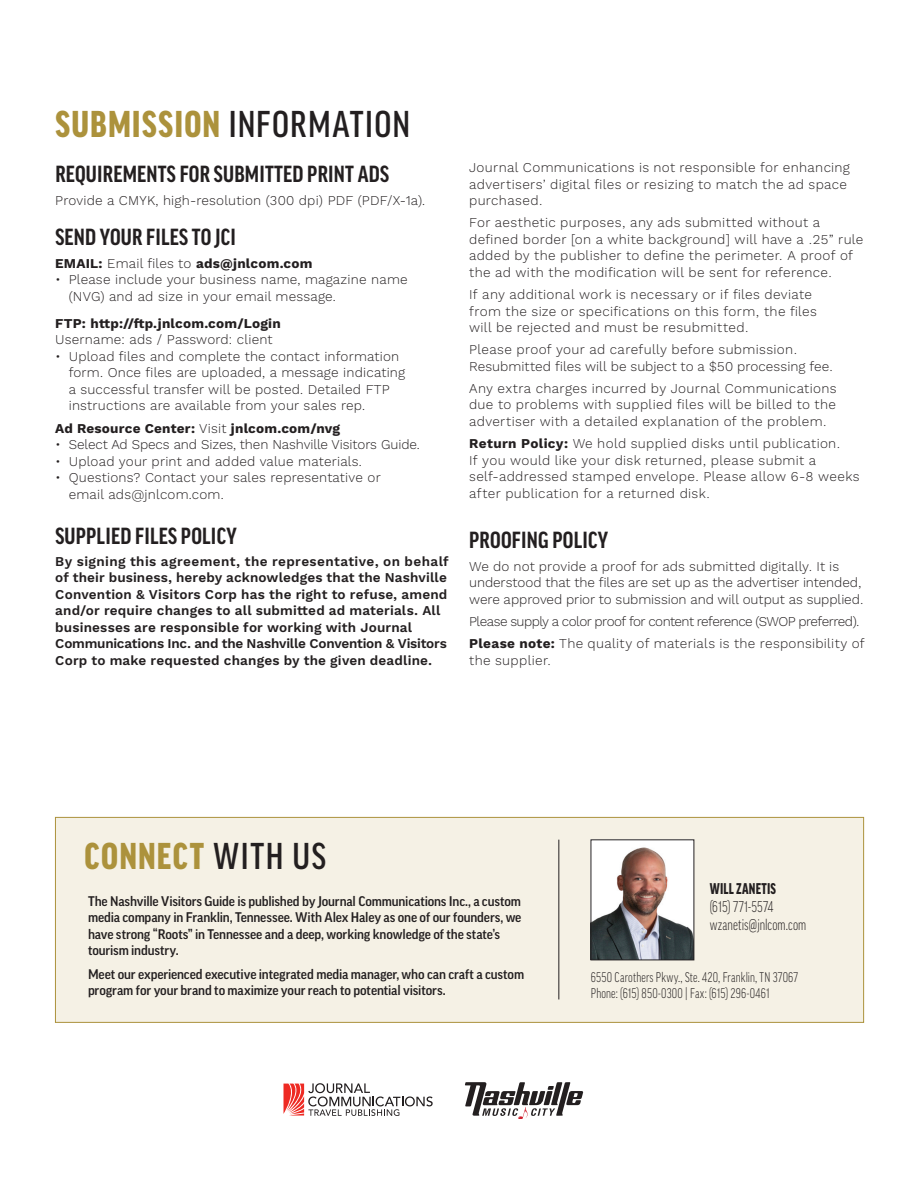
<style>
.page{position:relative;width:918px;height:1188px;background:#fff}
.page>*{position:absolute;margin:0;border:0;box-sizing:border-box;transform-origin:0 0}
.TOC_Listings-Knockout{font:500 condensed 36px "Good Pro";letter-spacing:.03em;color:#231f20}
.TOC_Listings-Knockout-2{font:900 condensed 36px "Good Pro";letter-spacing:.035em;color:#ac923c}
.Subhead_-_sans__good_pro{font:700 condensed 22.5px "Good Pro";letter-spacing:.01em;color:#231f20}
.Body_-_paragraph{font:300 condensed 15px/18px "Good Pro";letter-spacing:.01em;color:#231f20;scale:.9 1}
.NEW_body_copy{font:300 13.5px/16.5px "Work Sans";letter-spacing:.015em;color:#231f20}
.Copy{font:500 13.5px/16.5px "Good Pro";letter-spacing:-.01em;color:#231f20}
.NEW_body_copy-2{font:600 13.5px/16.5px "Work Sans";letter-spacing:.01em;color:#231f20}
.NEW_body_copy-3{font:300 13.5px/16.5px "Work Sans";letter-spacing:-.005em;color:#231f20}
.NEW_body_copy-4{font:700 13.5px/16.5px "Work Sans";letter-spacing:.015em;color:#231f20}
.Body_-_paragraph-2{font:300 condensed 13.5px/16.5px "Good Pro";letter-spacing:.015em;color:#231f20;scale:.9 1}
.NEW_body_copy-5{font:300 13.5px "Work Sans";letter-spacing:-.04em;color:#231f20}
.s1{font-weight:900;color:#ac923c}
.s2{font-weight:300}
.s3{font-weight:700}
.s4{font-weight:500;color:#231f20}
.s5{font-weight:900}
</style>
<div class="page">
<div style="left:55px;top:817px;width:809px;height:206px;background:#f5f1e5"></div>
<svg style="left:465px;top:1082px;width:118px;height:37px"></svg>
<img style="left:593px;top:842px;width:99px;height:116px">
<div style="left:591px;top:840px;width:103px;height:120px;border:1px solid #231f20"></div>
<svg style="left:284px;top:1083px;width:149px;height:33px"></svg>
<hr style="left:559px;top:840px;width:1px;height:159px;background:#231f20">
<p class="TOC_Listings-Knockout" style="left:55px;top:104px;width:356px"><span class="s1">SUBMISSION</span> INFORMATION</p>
<p class="Subhead_-_sans__good_pro" style="left:55px;top:161px;width:335px">REQUIREMENTS FOR SUBMITTED PRINT ADS</p>
<p class="NEW_body_copy" style="left:55px;top:193px;width:372px">Provide a CMYK, high-resolution (300 dpi) PDF (PDF/X-1a).</p>
<p class="Subhead_-_sans__good_pro" style="left:55px;top:225px;width:182px">SEND YOUR FILES TO JCI</p>
<p class="NEW_body_copy-4" style="left:55px;top:255px;width:259px">EMAIL: <span class="s2">Email files to</span> ads@jnlcom.com</p>
<p class="NEW_body_copy" style="left:69px;top:272px;width:341px;text-indent:-14px">• Please include your business name, magazine name (NVG) and ad size in your email message.</p>
<p class="NEW_body_copy-4" style="left:55px;top:315px;width:227px">FTP: http://ftp.jnlcom.com/Login<br><span class="s2">Username: ads / Password: client</span></p>
<p class="NEW_body_copy" style="left:69px;top:348px;width:338px;text-indent:-14px">• Upload files and complete the contact information form. Once files are uploaded, a message indicating a successful transfer will be posted. Detailed FTP instructions are available from your sales rep.</p>
<p class="NEW_body_copy-4" style="left:55px;top:420px;width:287px">Ad Resource Center: <span class="s2">Visit</span> jnlcom.com/nvg</p>
<p class="NEW_body_copy-3" style="left:55px;top:437px;width:366px">• Select Ad Specs and Sizes, then Nashville Visitors Guide.</p>
<p class="NEW_body_copy" style="left:55px;top:453px;width:308px">• Upload your print and added value materials.</p>
<p class="NEW_body_copy" style="left:69px;top:470px;width:314px;text-indent:-14px">• Questions? Contact your sales representative or email ads@jnlcom.com.</p>
<p class="Subhead_-_sans__good_pro" style="left:55px;top:523px;width:183px">SUPPLIED FILES POLICY</p>
<p class="NEW_body_copy-2" style="left:55px;top:553px;width:395px">By signing this agreement, the representative, on behalf of their business, hereby acknowledges that the Nashville Convention &amp; Visitors Corp has the right to refuse, amend and/or require changes to all submitted ad materials. All businesses are responsible for working with Journal Communications Inc. and the Nashville Convention &amp; Visitors Corp to make requested changes by the given deadline.</p>
<p class="NEW_body_copy" style="left:469px;top:160px;width:382px">Journal Communications is not responsible for enhancing advertisers’ digital files or resizing to match the ad space purchased.</p>
<p class="NEW_body_copy" style="left:469px;top:215px;width:396px">For aesthetic purposes, any ads submitted without a defined border [on a white background] will have a .25” rule added by the publisher to define the perimeter. A proof of the ad with the modification will be sent for reference.</p>
<p class="NEW_body_copy" style="left:469px;top:287px;width:349px">If any additional work is necessary or if files deviate from the size or specifications on this form, the files will be rejected and must be resubmitted.</p>
<p class="NEW_body_copy" style="left:469px;top:342px;width:366px">Please proof your ad carefully before submission.<br>Resubmitted files will be subject to a $50 processing fee.</p>
<p class="NEW_body_copy" style="left:469px;top:381px;width:369px;text-align:justify">Any extra charges incurred by Journal Communications due to problems with supplied files will be billed to the advertiser with a detailed explanation of the problem.</p>
<p class="NEW_body_copy" style="left:469px;top:436px;width:392px"><span class="s3">Return Policy:</span> We hold supplied disks until publication.<br>If you would like your disk returned, please submit a self-addressed stamped envelope. Please allow 6-8 weeks after publication for a returned disk.</p>
<p class="Subhead_-_sans__good_pro" style="left:469px;top:528px;width:140px">PROOFING POLICY</p>
<p class="NEW_body_copy-3" style="left:469px;top:558px;width:396px">We do not provide a proof for ads submitted digitally. It is understood that the files are set up as the advertiser intended, were approved prior to submission and will output as supplied.</p>
<p class="NEW_body_copy-5" style="left:469px;top:613px;width:392px">Please supply a color proof for content reference (SWOP preferred).</p>
<p class="NEW_body_copy" style="left:469px;top:636px;width:397px"><span class="s3">Please note:</span> The quality of materials is the responsibility of the supplier.</p>
<p class="TOC_Listings-Knockout-2" style="left:85px;top:836px;width:243px">CONNECT <span class="s4">WITH US</span></p>
<p class="Copy" style="left:88px;top:893px;width:435px">The Nashville Visitors Guide is published by Journal Communications Inc., a custom media company in Franklin, Tennessee. With Alex Haley as one of our founders, we have strong “Roots” in Tennessee and a deep, working knowledge of the state’s tourism industry.</p>
<p class="Copy" style="left:88px;top:965px;width:438px">Meet our experienced executive integrated media manager, who can craft a custom program for your brand to maximize your reach to potential visitors.</p>
<p class="Body_-_paragraph" style="left:710px;top:879px;width:109px"><span class="s5">WILL ZANETIS<br></span>(615) 771-5574 wzanetis@jnlcom.com</p>
<p class="Body_-_paragraph-2" style="left:591px;top:968px;width:232px">6550 Carothers Pkwy., Ste. 420, Franklin, TN 37067<br>Phone: (615) 850-0300 | Fax: (615) 296-0461</p>
</div>
